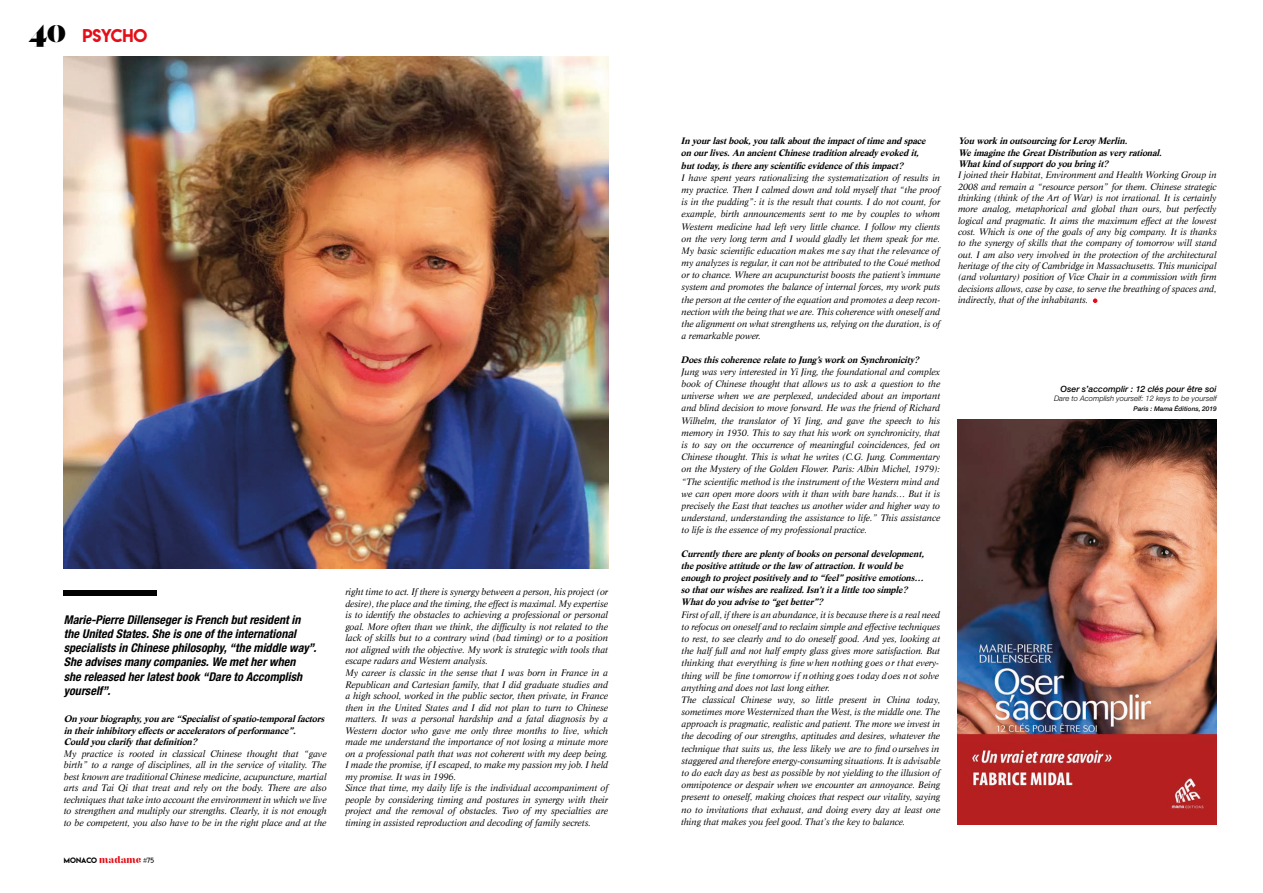
<style>
.page{position:relative;width:1263px;height:893px;background:#fff}
.page>*{position:absolute;margin:0;border:0;box-sizing:border-box;transform-origin:0 0}
.t1{font:16.5px "Lemon Milk";letter-spacing:-.015em;color:#e30e18}
.t2{font:italic 700 condensed 12px/14.2px "Helvetica Neue LT Std";letter-spacing:.005em;color:#020203}
.t3{font:italic 9.3px/11.6px "Life LT Std";letter-spacing:-.01em;color:#020203}
.t4{font:italic 9.15px/12.1px "Life LT Std";letter-spacing:-.01em;color:#020203}
.t5{font:italic 500 8.7px "Helvetica Neue LT Std";color:#020203}
.t6{font:italic 300 7.5px "Helvetica Neue LT Std";color:#020203}
.t7{font:7.05px "Lemon Milk";letter-spacing:.005em;color:#020203}
.t8{font:italic 500 6.45px "Helvetica Neue LT Std";color:#020203}
.s1{font-family:"Narziss Ultrabold Drops";font-size:32.85px;color:#020203}
.s2{font-weight:700}
.s3{font-family:"Narziss Ultrabold Drops";font-size:9.9px;color:#e30e18}
.s4{font-family:"Lemon Milklight"}
</style>
<div class="page">
<div style="left:64px;top:590px;width:93px;height:5px;background:#020203"></div>
<img style="left:64px;top:57px;width:544px;height:511px">
<svg style="left:1093px;top:298px;width:4px;height:5px"></svg>
<img style="left:957px;top:419px;width:259px;height:406px">
<p class="t1" style="left:28px;top:24px;width:121px"><span class="s1">40</span> PSYCHO</p>
<p class="t2" style="left:64px;top:612px;width:254px">Marie-Pierre Dillenseger is French but resident in the United States. She is one of the international specialists in Chinese philosophy, “the middle way”.<br>She advises many companies. We met her when<br>she released her latest book “Dare to Accomplish yourself”.</p>
<p class="t3" style="left:64px;top:713px;width:265px"><span class="s2">Onyourbiography,youare“Specialistof spatio-temporalfactors intheirinhibitory effectsoracceleratorsof performance”.<br>Couldyouclarify thatdefinition?<br></span>My practice is rooted in classical Chinese thought that “gave birth” to a range of disciplines, all in the service of vitality. The best known are traditional Chinese medicine, acupuncture, martial arts and Tai Qi that treat and rely on the body. There are also techniques that take into account the environment in which we live to strengthen and multiply our strengths. Clearly, it is not enough to be competent, you also have to be in the right place and at the</p>
<p class="t7" style="left:64px;top:855px;width:92px">MONACO <span class="s3">madame</span> <span class="s4">#75</span></p>
<p class="t3" style="left:345px;top:586px;width:264px">right time to act. If there is synergy between a person, his project (or desire), the place and the timing, the effect is maximal. My expertise is to identify the obstacles to achieving a professional or personal goal. More often than we think, the difficulty is not related to the lack of skills but to a contrary wind (bad timing) or to a position not aligned with the objective. My work is strategic with tools that escape radars and Western analysis.<br>My career is classic in the sense that I was born in France in a Republican and Cartesian family, that I did graduate studies and a high school, worked in the public sector, then private, in France then in the United States and I did not plan to turn to Chinese matters. It was a personal hardship and a fatal diagnosis by a Western doctor who gave me only three months to live, which made me understand the importance of not losing a minute more on a professional path that was not coherent with my deep being.<br>I made the promise, if I escaped, to make my passion my job. I held my promise. It was in 1996.<br>Since that time, my daily life is the individual accompaniment of people by considering timing and postures in synergy with their project and the removal of obstacles. Two of my specialties are timing in assisted reproduction and decoding of family secrets.</p>
<p class="t4" style="left:681px;top:135px;width:261px"><span class="s2">Inyourlastbook,youtalkabouttheimpactof timeandspace onourlives.AnancientChinesetraditionalready evokedit, buttoday,isthereany scientificevidenceof thisimpact?<br></span>I have spent years rationalizing the systematization of results in my practice. Then I calmed down and told myself that “the proof is in the pudding”: it is the result that counts. I do not count, for example, birth announcements sent to me by couples to whom Western medicine had left very little chance. I follow my clients on the very long term and I would gladly let them speak for me.<br>My basic scientific education makes me say that the relevance of my analyzes is regular, it can not be attributed to the Coué method or to chance. Where an acupuncturist boosts the patient’s immune system and promotes the balance of internal forces, my work puts the person at the center of the equation and promotes a deep recon&shy;nection with the being that we are. This coherence with oneself and the alignment on what strengthens us, relying on the duration, is of a remarkable power.</p>
<p class="t4" style="left:681px;top:353px;width:261px"><span class="s2">DoesthiscoherencerelatetoJung’sworkonSynchronicity ?<br></span>Jung was very interested in Yi Jing, the foundational and complex book of Chinese thought that allows us to ask a question to the universe when we are perplexed, undecided about an important and blind decision to move forward. He was the friend of Richard Wilhelm, the translator of Yi Jing, and gave the speech to his memory in 1930. This to say that his work on synchronicity, that is to say on the occurrence of meaningful coincidences, fed on Chinese thought. This is what he writes (C.G. Jung. Commentary on the Mystery of the Golden Flower. Paris: Albin Michel, 1979): “The scientific method is the instrument of the Western mind and we can open more doors with it than with bare hands… But it is precisely the East that teaches us another wider and higher way to understand, understanding the assistance to life.” This assistance to life is the essence of my professional practice.</p>
<p class="t4" style="left:681px;top:547px;width:261px"><span class="s2">Currently thereareplenty of booksonpersonaldevelopment, thepositiveattitudeorthelaw of attraction.Itwouldbe enoughtoprojectpositively andto“feel”positiveemotions… sothatourwishesarerealized.Isn’titalittletoosimple?<br>Whatdoyouadviseto“getbetter”?<br></span>First of all, if there is an abundance, it is because there is a real need to refocus on oneself and to reclaim simple and effective techniques to rest, to see clearly and to do oneself good. And yes, looking at the half full and not half empty glass gives more satisfaction. But thinking that everything is fine when nothing goes or that every&shy;thing will be fine tomorrow if nothing goes today does not solve anything and does not last long either.<br>The classical Chinese way, so little present in China today, sometimes more Westernized than the West, is the middle one. The approach is pragmatic, realistic and patient. The more we invest in the decoding of our strengths, aptitudes and desires, whatever the technique that suits us, the less likely we are to find ourselves in staggered and therefore energy-consuming situations. It is advisable to do each day as best as possible by not yielding to the illusion of omnipotence or despair when we encounter an annoyance. Being present to oneself, making choices that respect our vitality, saying no to invitations that exhaust, and doing every day at least one thing that makes you feel good. That’s the key to balance.</p>
<p class="t4" style="left:958px;top:135px;width:260px;line-height:11.4px"><span class="s2">YouworkinoutsourcingforLeroy Merlin.<br>We imaginetheGreatDistributionasvery rational.<br>What kindof supportdoyoubringit?<br></span>I joined their Habitat, Environment and Health Working Group in 2008 and remain a “resource person” for them. Chinese strategic thinking (think of the Art of War) is not irrational. It is certainly more analog, metaphorical and global than ours, but perfectly logical and pragmatic. It aims the maximum effect at the lowest cost. Which is one of the goals of any big company. It is thanks to the synergy of skills that the company of tomorrow will stand out. I am also very involved in the protection of the architectural heritage of the city of Cambridge in Massachusetts. This municipal (and voluntary) position of Vice Chair in a commission with firm decisions allows, case by case, to serve the breathing of spaces and, indirectly, that of the inhabitants.</p>
<p class="t5" style="left:1061px;top:383px;width:158px">Oser s’accomplir : 12 clés pour être soi</p>
<p class="t6" style="left:1054px;top:394px;width:164px">Dare to Acomplish yourself: 12 keys to be yourself</p>
<p class="t8" style="left:1133px;top:405px;width:85px">Paris : Mama Éditions, 2019</p>
</div>
